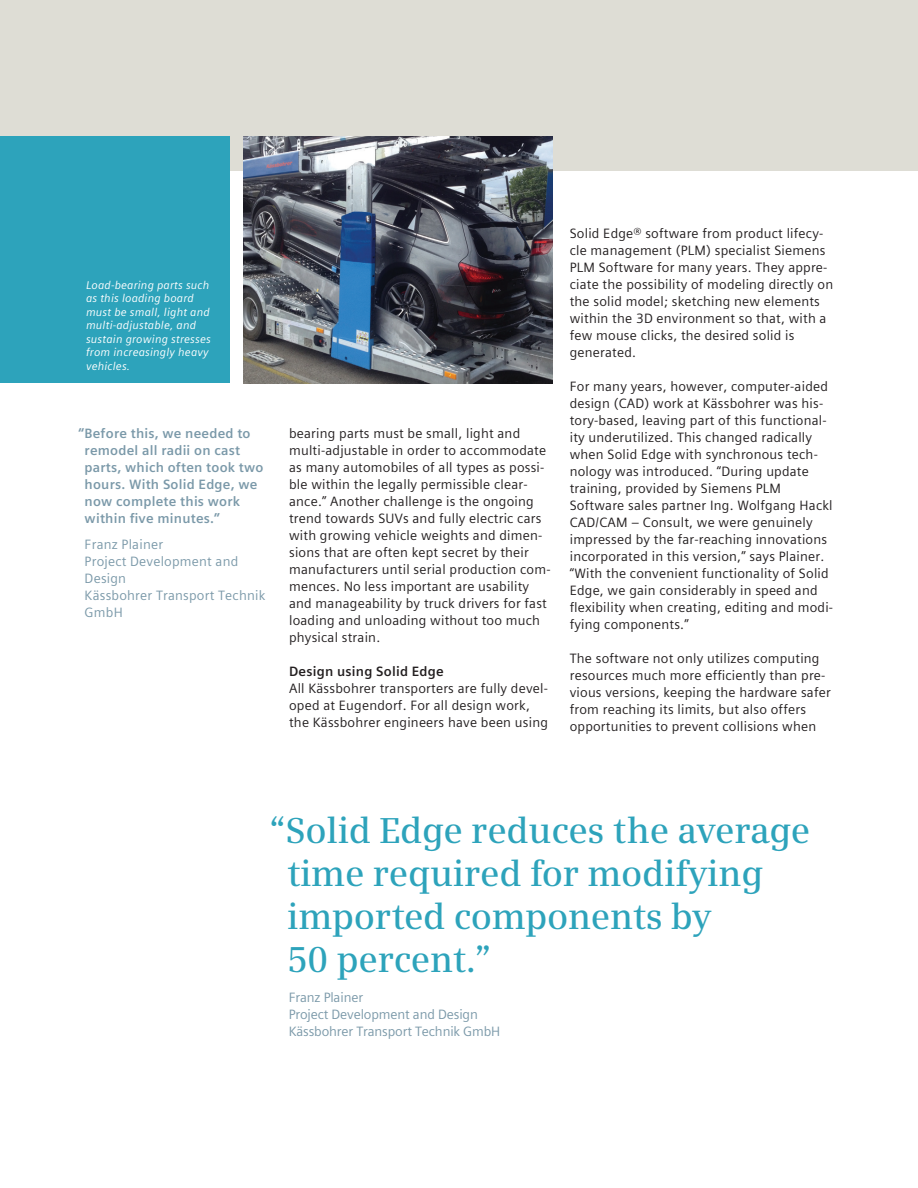
<style>
.page{position:relative;width:918px;height:1188px;background:#fff}
.page>*{position:absolute;margin:0;border:0;box-sizing:border-box;transform-origin:0 0}
.Large_quote_Serif{font:600 36px/43.2px "Siemens Serif";letter-spacing:-.01em;color:#2da3bb}
.Body_text{font:13.5px/17px "Siemens Sans Global";letter-spacing:.015em;color:#231f20}
.Quotes{font:700 13.5px/17px "Siemens Sans Global";letter-spacing:.015em;color:#7b99a9}
.Large_quote_credit{font:13.5px/17px "Siemens Sans Global";letter-spacing:-.01em;color:#7b99a9}
.Quotes_credit{font:13.5px/17px "Siemens Sans Global";letter-spacing:.015em;color:#7b99a9}
.Body_text-2{font:700 13.5px "Siemens Sans Global";letter-spacing:.015em;color:#231f20}
.Caption_panel{font:italic 11.25px/13.5px "Siemens Sans Global";letter-spacing:.015em;color:#fff}
</style>
<div class="page">
<div style="left:0;top:0;width:918px;height:170px;background:#deddd5"></div>
<img style="left:243px;top:136px;width:310px;height:248px">
<div style="left:0;top:136px;width:178px;height:247px;background:#2da3bb"></div>
<div style="left:73px;top:136px;width:157px;height:247px;background:#2da3bb"></div>
<p class="Caption_panel" style="left:86px;top:278px;width:126px">Load-bearing parts such as this loading board must be small, light and multi-adjustable, and sustain growing stresses from increasingly heavy vehicles.</p>
<p class="Quotes" style="left:85px;top:425px;width:180px;text-indent:-6px">“Before this, we needed to remodel all radii on cast parts, which often took two hours. With Solid Edge, we now complete this work within five minutes.”</p>
<p class="Quotes_credit" style="left:85px;top:535px;width:182px">Franz Plainer<br>Project Development and<br>Design<br>Kässbohrer Transport Technik<br>GmbH</p>
<p class="Body_text" style="left:289px;top:425px;width:263px">bearing parts must be small, light and multi-adjustable in order to accommodate as many automobiles of all types as possi&shy;ble within the legally permissible clear&shy;ance.” Another challenge is the ongoing trend towards SUVs and fully electric cars with growing vehicle weights and dimen&shy;sions that are often kept secret by their manufacturers until serial production com&shy;mences. No less important are usability and manageability by truck drivers for fast loading and unloading without too much physical strain.</p>
<p class="Body_text-2" style="left:289px;top:661px;width:156px">Design using Solid Edge</p>
<p class="Body_text" style="left:289px;top:680px;width:260px">All Kässbohrer transporters are fully devel&shy;oped at Eugendorf. For all design work, the Kässbohrer engineers have been using</p>
<p class="Body_text" style="left:570px;top:225px;width:265px">Solid Edge® software from product lifecy&shy;cle management (PLM) specialist Siemens PLM Software for many years. They appre&shy;ciate the possibility of modeling directly on the solid model; sketching new elements within the 3D environment so that, with a few mouse clicks, the desired solid is generated.</p>
<p class="Body_text" style="left:570px;top:378px;width:265px">For many years, however, computer-aided design (CAD) work at Kässbohrer was his&shy;tory-based, leaving part of this functional&shy;ity underutilized. This changed radically when Solid Edge with synchronous tech&shy;nology was introduced. “During update training, provided by Siemens PLM Software sales partner Ing. Wolfgang Hackl CAD/CAM – Consult, we were genuinely impressed by the far-reaching innovations incorporated in this version,” says Plainer. “With the convenient functionality of Solid Edge, we gain considerably in speed and flexibility when creating, editing and modi&shy;fying components.”</p>
<p class="Body_text" style="left:570px;top:650px;width:263px">The software not only utilizes computing resources much more efficiently than pre&shy;vious versions, keeping the hardware safer from reaching its limits, but also offers opportunities to prevent collisions when</p>
<p class="Large_quote_Serif" style="left:287px;top:808px;width:525px;text-indent:-18px">“Solid Edge reduces the average time required for modifying imported components by<br>50 percent.”</p>
<p class="Large_quote_credit" style="left:289px;top:989px;width:213px">Franz Plainer<br>Project Development and Design<br>Kässbohrer Transport Technik GmbH</p>
</div>
